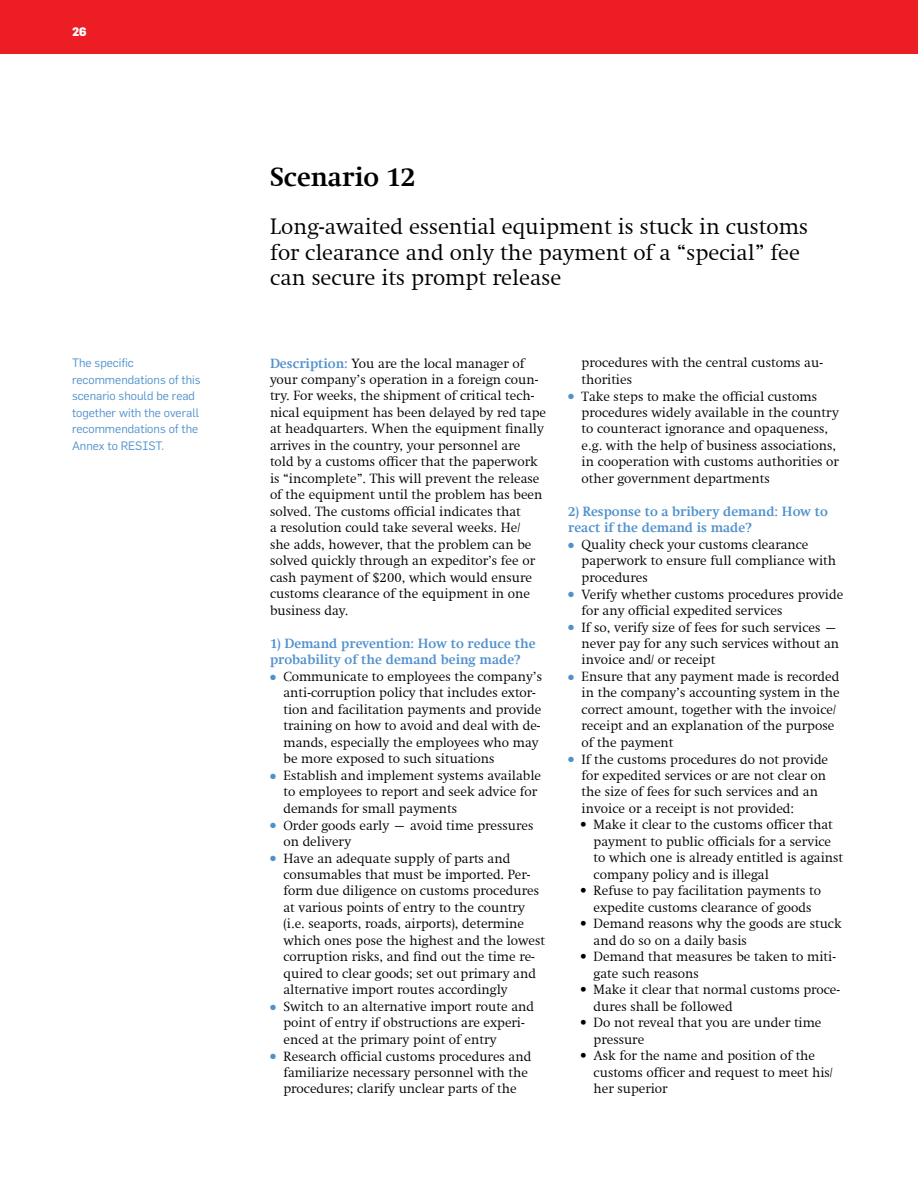
<style>
.page{position:relative;width:918px;height:1188px;background:#fff}
.page>*{position:absolute;margin:0;border:0;box-sizing:border-box;transform-origin:0 0}
.t1{font:700 27px "Swift Com";color:#000}
.t2{font:300 22.5px/25.5px "Swift Com";color:#000}
.t3{font:300 13.5px/16.5px "Swift Com";color:#000}
.t4{font:700 13.5px/16.5px "Swift Com";color:#5091cd}
.t5{font:12px/16.5px "Flama";color:#5091cd}
.t6{font:800 12px "Flama";color:#fff}
.s1{font-weight:700;color:#5091cd}
.s2{color:#5091cd}
</style>
<div class="page">
<div style="left:0;top:0;width:918px;height:54px;background:#ed1d24"></div>
<p class="t6" style="left:72px;top:24px;width:16px">26</p>
<p class="t5" style="left:72px;top:355px;width:130px">The specific recommendations of this scenario should be read together with the overall recommendations of the<br>Annex to RESIST.</p>
<h1 class="t1" style="left:270px;top:161px;width:147px">Scenario 12</h1>
<h2 class="t2" style="left:270px;top:214px;width:539px">Long-awaited essential equipment is stuck in customs for clearance and only the payment of a “special” fee can secure its prompt release</h2>
<p class="t3" style="left:270px;top:355px;width:278px"><span class="s1">Description:</span> You are the local manager of your company’s operation in a foreign coun&shy;try. For weeks, the shipment of critical tech&shy;nical equipment has been delayed by red tape at headquarters. When the equipment finally arrives in the country, your personnel are told by a customs officer that the paperwork is “incomplete”. This will prevent the release of the equipment until the problem has been solved. The customs official indicates that<br>a resolution could take several weeks. He/<br>she adds, however, that the problem can be solved quickly through an expeditor’s fee or cash payment of $200, which would ensure customs clearance of the equipment in one business day.</p>
<p class="t4" style="left:270px;top:635px;width:267px">1) Demand prevention: How to reduce the probability of the demand being made?</p>
<p class="t3" style="left:284px;top:668px;width:260px;text-indent:-13px"><span class="s2">●</span> Communicate to employees the company’s anti-corruption policy that includes extor&shy;tion and facilitation payments and provide training on how to avoid and deal with de&shy;mands, especially the employees who may be more exposed to such situations</p>
<p class="t3" style="left:284px;top:767px;width:259px;text-indent:-13px"><span class="s2">●</span> Establish and implement systems available to employees to report and seek advice for demands for small payments</p>
<p class="t3" style="left:284px;top:817px;width:251px;text-indent:-13px"><span class="s2">●</span> Order goods early – avoid time pressures on delivery</p>
<p class="t3" style="left:284px;top:850px;width:263px;text-indent:-13px"><span class="s2">●</span> Have an adequate supply of parts and consumables that must be imported. Per&shy;form due diligence on customs procedures at various points of entry to the country (i.e. seaports, roads, airports), determine which ones pose the highest and the lowest corruption risks, and find out the time re&shy;quired to clear goods; set out primary and alternative import routes accordingly</p>
<p class="t3" style="left:284px;top:998px;width:252px;text-indent:-13px"><span class="s2">●</span> Switch to an alternative import route and point of entry if obstructions are experi&shy;enced at the primary point of entry</p>
<p class="t3" style="left:284px;top:1048px;width:249px;text-indent:-13px"><span class="s2">●</span> Research official customs procedures and familiarize necessary personnel with the procedures; clarify unclear parts of the</p>
<p class="t3" style="left:582px;top:355px;width:243px">procedures with the central customs au&shy;thorities</p>
<p class="t3" style="left:582px;top:388px;width:259px;text-indent:-13px"><span class="s2">●</span> Take steps to make the official customs procedures widely available in the country to counteract ignorance and opaqueness, e.g. with the help of business associations, in cooperation with customs authorities or other government departments</p>
<p class="t4" style="left:568px;top:503px;width:261px">2) Response to a bribery demand: How to react if the demand is made?</p>
<p class="t3" style="left:582px;top:536px;width:256px;text-indent:-13px"><span class="s2">●</span> Quality check your customs clearance paperwork to ensure full compliance with procedures</p>
<p class="t3" style="left:582px;top:586px;width:263px;text-indent:-13px"><span class="s2">●</span> Verify whether customs procedures provide for any official expedited services</p>
<p class="t3" style="left:582px;top:619px;width:259px;text-indent:-13px"><span class="s2">●</span> If so, verify size of fees for such services – never pay for any such services without an invoice and/ or receipt</p>
<p class="t3" style="left:582px;top:668px;width:260px;text-indent:-13px"><span class="s2">●</span> Ensure that any payment made is recorded in the company’s accounting system in the correct amount, together with the invoice/ receipt and an explanation of the purpose of the payment</p>
<p class="t3" style="left:582px;top:751px;width:248px;text-indent:-13px"><span class="s2">●</span> If the customs procedures do not provide for expedited services or are not clear on the size of fees for such services and an invoice or a receipt is not provided:</p>
<p class="t3" style="left:594px;top:817px;width:251px;text-indent:-14px">• Make it clear to the customs officer that payment to public officials for a service to which one is already entitled is against company policy and is illegal</p>
<p class="t3" style="left:580px;top:883px;width:243px;text-align:center">• Refuse to pay facilitation payments to expedite customs clearance of goods</p>
<p class="t3" style="left:594px;top:916px;width:249px;text-indent:-14px">• Demand reasons why the goods are stuck and do so on a daily basis</p>
<p class="t3" style="left:594px;top:949px;width:244px;text-indent:-14px">• Demand that measures be taken to miti&shy;gate such reasons</p>
<p class="t3" style="left:594px;top:982px;width:248px;text-indent:-14px">• Make it clear that normal customs proce&shy;dures shall be followed</p>
<p class="t3" style="left:594px;top:1015px;width:229px;text-indent:-14px">• Do not reveal that you are under time pressure</p>
<p class="t3" style="left:594px;top:1048px;width:241px;text-indent:-14px">• Ask for the name and position of the customs officer and request to meet his/ her superior</p>
</div>
